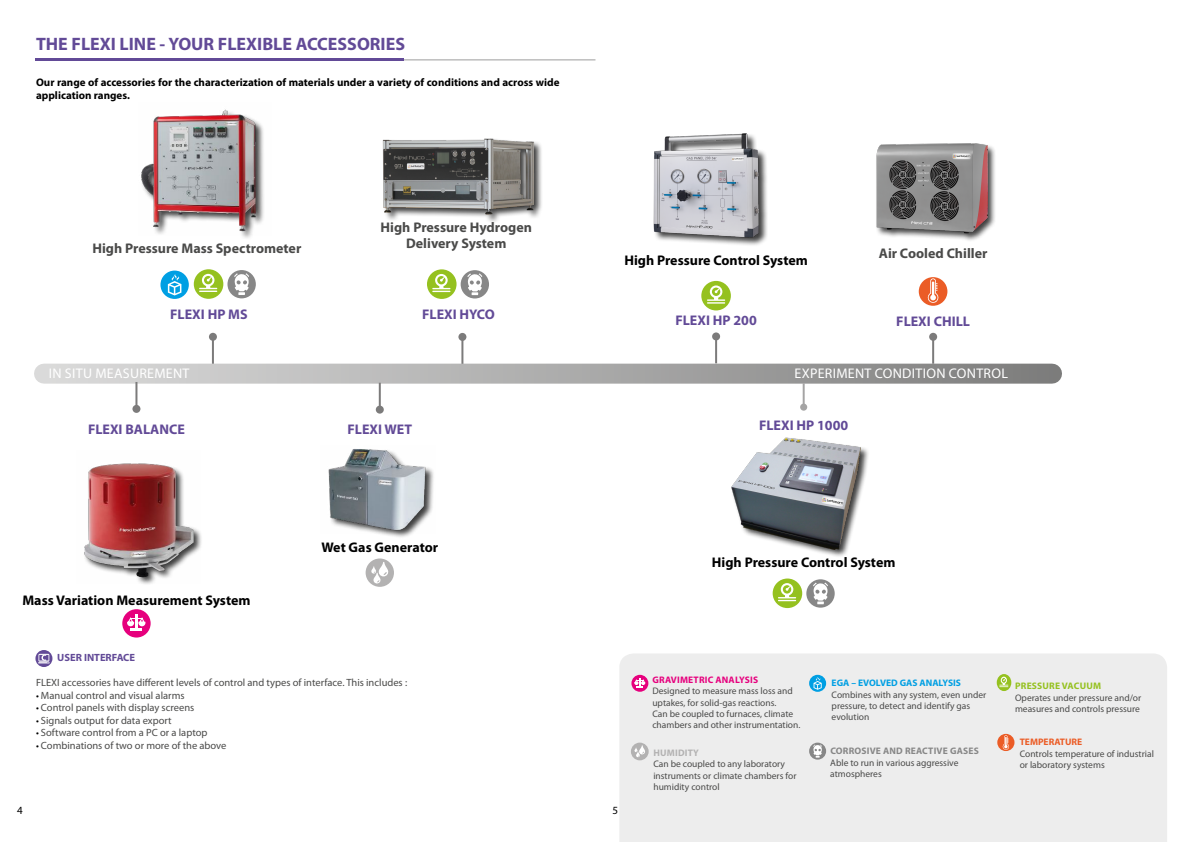
<style>
.page{position:relative;width:1191px;height:842px;background:#fff}
.page>*{position:absolute;margin:0;border:0;box-sizing:border-box;transform-origin:0 0}
.t1{font:700 18px "Myriad Pro";color:#624a97}
.t2{font:700 14px "Myriad Pro";color:#000}
.t3{font:700 14px/16.8px "Myriad Pro";color:#4a4a49;text-align:center}
.t4{font:700 14px "Myriad Pro";color:#624a97}
.t5{font:14px "Myriad Pro";letter-spacing:.02em;color:#fff}
.t6{font:700 11px/13.2px "Myriad Pro";color:#000}
.t7{font:11px "Myriad Pro";color:#000}
.t8{font:10.5px "Myriad Pro";color:#4a4a49}
.t9{font:700 10.5px "Myriad Pro";color:#624a97}
.t10{font:9.5px/11.4px "Myriad Pro";color:#4a4a49}
.t11{font:700 9.5px "Myriad Pro";letter-spacing:.02em;color:#878787}
.t12{font:700 9.5px "Myriad Pro";color:#009fe3}
.t13{font:700 9.5px "Myriad Pro";letter-spacing:.02em;color:#e6007d}
.t14{font:700 9.5px "Myriad Pro";letter-spacing:.02em;color:#95c11f}
.t15{font:700 9.5px "Myriad Pro";color:#eb5c26}
.t16{font:700 9.5px "Myriad Pro";letter-spacing:.02em;color:#b3b2b2}
.s1{font-size:10px;color:#000}
</style>
<div class="page">
<hr style="left:36px;top:60px;width:559px;height:1px;background:#9d9d9c">
<hr style="left:35px;top:59px;width:369px;height:2px;background:#624a97">
<div style="left:44px;top:364px;width:1008px;height:20px;background:linear-gradient(to right,#dbdbdb,#7e7e7d)"></div>
<hr style="left:379px;top:383px;width:2px;height:27px;background:#7c7b7b">
<div style="left:376px;top:406px;width:8px;height:8px;background:#7c7b7b;border-radius:50%"></div>
<svg style="left:35px;top:650px;width:17px;height:17px"></svg>
<svg style="left:38px;top:654px;width:12px;height:9px"></svg>
<img style="left:84px;top:463px;width:117px;height:121px">
<svg style="left:365px;top:558px;width:29px;height:29px"></svg>
<svg style="left:371px;top:562px;width:18px;height:21px"></svg>
<div style="left:328px;top:448px;width:106px;height:90px;background:#000;opacity:.75"></div>
<img style="left:328px;top:448px;width:106px;height:85px">
<hr style="left:212px;top:337px;width:2px;height:27px;background:#7c7b7b">
<div style="left:209px;top:333px;width:8px;height:8px;background:#7c7b7b;border-radius:50%"></div>
<img style="left:141px;top:109px;width:123px;height:126px">
<hr style="left:135px;top:382px;width:2px;height:27px;background:#7c7b7b">
<div style="left:132px;top:405px;width:8px;height:8px;background:#7c7b7b;border-radius:50%"></div>
<div style="left:122px;top:609px;width:29px;height:28px;background:#e6007d;border-radius:50%"></div>
<svg style="left:127px;top:615px;width:18px;height:16px"></svg>
<hr style="left:932px;top:337px;width:2px;height:27px;background:#7c7b7b">
<div style="left:929px;top:333px;width:8px;height:8px;background:#7c7b7b;border-radius:50%"></div>
<img style="left:876px;top:143px;width:119px;height:98px">
<hr style="left:715px;top:336px;width:2px;height:27px;background:#7c7b7b">
<div style="left:712px;top:332px;width:8px;height:8px;background:#7c7b7b;border-radius:50%"></div>
<div style="left:652px;top:133px;width:116px;height:113px;background:#000;opacity:.75"></div>
<img style="left:652px;top:133px;width:116px;height:110px">
<hr style="left:802px;top:383px;width:2px;height:23px;background:#a5a4a4">
<div style="left:800px;top:404px;width:7px;height:7px;background:#a5a4a4;border-radius:50%"></div>
<div style="left:731px;top:437px;width:139px;height:121px;background:#000;opacity:.75"></div>
<img style="left:732px;top:438px;width:129px;height:111px">
<div style="left:227px;top:270px;width:29px;height:28px;background:#878787;border-radius:50%"></div>
<svg style="left:234px;top:273px;width:15px;height:22px"></svg>
<svg style="left:160px;top:271px;width:29px;height:28px"></svg>
<svg style="left:168px;top:274px;width:13px;height:21px"></svg>
<div style="left:194px;top:269px;width:29px;height:30px;background:#95c11f;border-radius:50%"></div>
<svg style="left:199px;top:274px;width:18px;height:18px"></svg>
<div style="left:701px;top:281px;width:30px;height:29px;background:#95c11f;border-radius:50%"></div>
<svg style="left:707px;top:285px;width:18px;height:19px"></svg>
<div style="left:806px;top:579px;width:28px;height:29px;background:#878787;border-radius:50%"></div>
<svg style="left:813px;top:583px;width:15px;height:21px"></svg>
<svg style="left:772px;top:578px;width:30px;height:30px"></svg>
<svg style="left:778px;top:583px;width:25px;height:18px"></svg>
<div style="left:619px;top:654px;width:548px;height:188px;background:#ededed"></div>
<svg style="left:809px;top:675px;width:17px;height:17px"></svg>
<svg style="left:813px;top:677px;width:8px;height:13px"></svg>
<svg style="left:996px;top:674px;width:15px;height:17px"></svg>
<svg style="left:999px;top:677px;width:9px;height:10px"></svg>
<div style="left:809px;top:743px;width:17px;height:17px;background:#878787;border-radius:50%"></div>
<svg style="left:813px;top:745px;width:9px;height:13px"></svg>
<div style="left:631px;top:743px;width:17px;height:17px;background:#b3b2b2;border-radius:50%"></div>
<svg style="left:634px;top:745px;width:11px;height:12px"></svg>
<svg style="left:631px;top:675px;width:17px;height:17px"></svg>
<svg style="left:634px;top:678px;width:11px;height:10px"></svg>
<div style="left:997px;top:734px;width:17px;height:17px;background:#eb5c26;border-radius:50%"></div>
<svg style="left:1002px;top:735px;width:7px;height:15px"></svg>
<div style="left:918px;top:277px;width:29px;height:29px;background:#eb5c26;border-radius:50%"></div>
<svg style="left:927px;top:278px;width:12px;height:25px"></svg>
<hr style="left:461px;top:337px;width:2px;height:27px;background:#7c7b7b">
<div style="left:458px;top:333px;width:8px;height:8px;background:#7c7b7b;border-radius:50%"></div>
<div style="left:382px;top:137px;width:161px;height:86px;background:#000;opacity:.75"></div>
<img style="left:382px;top:137px;width:155px;height:86px">
<div style="left:461px;top:270px;width:28px;height:28px;background:#878787;border-radius:50%"></div>
<svg style="left:467px;top:273px;width:15px;height:22px"></svg>
<svg style="left:427px;top:269px;width:29px;height:30px"></svg>
<svg style="left:432px;top:274px;width:18px;height:18px"></svg>
<h1 class="t1" style="left:36px;top:32px;width:370px">THE FLEXI LINE - YOUR FLEXIBLE ACCESSORIES</h1>
<p class="t6" style="left:36px;top:75px;width:525px">Our range of accessories for the characterization of materials under a variety of conditions and across wide application ranges.</p>
<h2 class="t3" style="left:92px;top:239px;width:210px">High Pressure Mass Spectrometer</h2>
<h2 class="t4" style="left:170px;top:305px;width:79px">FLEXI HP MS</h2>
<h2 class="t5" style="left:49px;top:364px;width:142px">IN SITU MEASUREMENT</h2>
<h2 class="t4" style="left:88px;top:420px;width:98px">FLEXI BALANCE</h2>
<h2 class="t3" style="left:380px;top:218px;width:153px">High Pressure Hydrogen<br>Delivery System</h2>
<h2 class="t4" style="left:422px;top:305px;width:74px">FLEXI HYCO</h2>
<h2 class="t4" style="left:347px;top:420px;width:66px">FLEXI WET</h2>
<h2 class="t2" style="left:22px;top:591px;width:230px">Mass Variation Measurement System</h2>
<h2 class="t2" style="left:321px;top:538px;width:118px">Wet Gas Generator</h2>
<p class="t9" style="left:57px;top:651px;width:79px">USER INTERFACE</p>
<p class="t8" style="left:36px;top:676px;width:373px">FLEXI accessories have different levels of control and types of interface. This includes :</p>
<p class="t8" style="left:36px;top:688px;width:150px"><span class="s1">•</span> Manual control and visual alarms</p>
<p class="t8" style="left:36px;top:701px;width:160px"><span class="s1">•</span> Control panels with display screens</p>
<p class="t8" style="left:36px;top:714px;width:137px"><span class="s1">•</span> Signals output for data export</p>
<p class="t8" style="left:36px;top:726px;width:173px"><span class="s1">•</span> Software control from a PC or a laptop</p>
<p class="t8" style="left:36px;top:739px;width:192px"><span class="s1">•</span> Combinations of two or more of the above</p>
<h2 class="t2" style="left:624px;top:251px;width:185px">High Pressure Control System</h2>
<h2 class="t4" style="left:675px;top:312px;width:83px">FLEXI HP 200</h2>
<h2 class="t3" style="left:879px;top:244px;width:110px">Air Cooled Chiller</h2>
<h2 class="t4" style="left:896px;top:312px;width:75px">FLEXI CHILL</h2>
<h2 class="t5" style="left:794px;top:365px;width:215px">EXPERIMENT CONDITION CONTROL</h2>
<h2 class="t4" style="left:759px;top:416px;width:91px">FLEXI HP 1000</h2>
<h2 class="t2" style="left:712px;top:553px;width:185px">High Pressure Control System</h2>
<p class="t13" style="left:652px;top:673px;width:107px">GRAVIMETRIC ANALYSIS</p>
<p class="t10" style="left:652px;top:685px;width:149px">Designed to measure mass loss and uptakes, for solid-gas reactions.<br>Can be coupled to furnaces, climate chambers and other instrumentation.</p>
<p class="t16" style="left:653px;top:747px;width:47px">HUMIDITY</p>
<p class="t10" style="left:653px;top:758px;width:145px">Can be coupled to any laboratory instruments or climate chambers for humidity control</p>
<p class="t12" style="left:831px;top:677px;width:131px">EGA – EVOLVED GAS ANALYSIS</p>
<p class="t10" style="left:831px;top:688px;width:156px">Combines with any system, even under pressure, to detect and identify gas evolution</p>
<p class="t11" style="left:830px;top:745px;width:150px">CORROSIVE AND REACTIVE GASES</p>
<p class="t10" style="left:830px;top:756px;width:130px">Able to run in various aggressive atmospheres</p>
<p class="t14" style="left:1015px;top:680px;width:87px">PRESSURE VACUUM</p>
<p class="t10" style="left:1015px;top:692px;width:128px">Operates under pressure and/or measures and controls pressure</p>
<p class="t15" style="left:1019px;top:736px;width:64px">TEMPERATURE</p>
<p class="t10" style="left:1019px;top:748px;width:136px">Controls temperature of industrial or laboratory systems</p>
<p class="t7" style="left:17px;top:804px;width:7px">4</p>
<p class="t7" style="left:612px;top:804px;width:7px">5</p>
</div>
